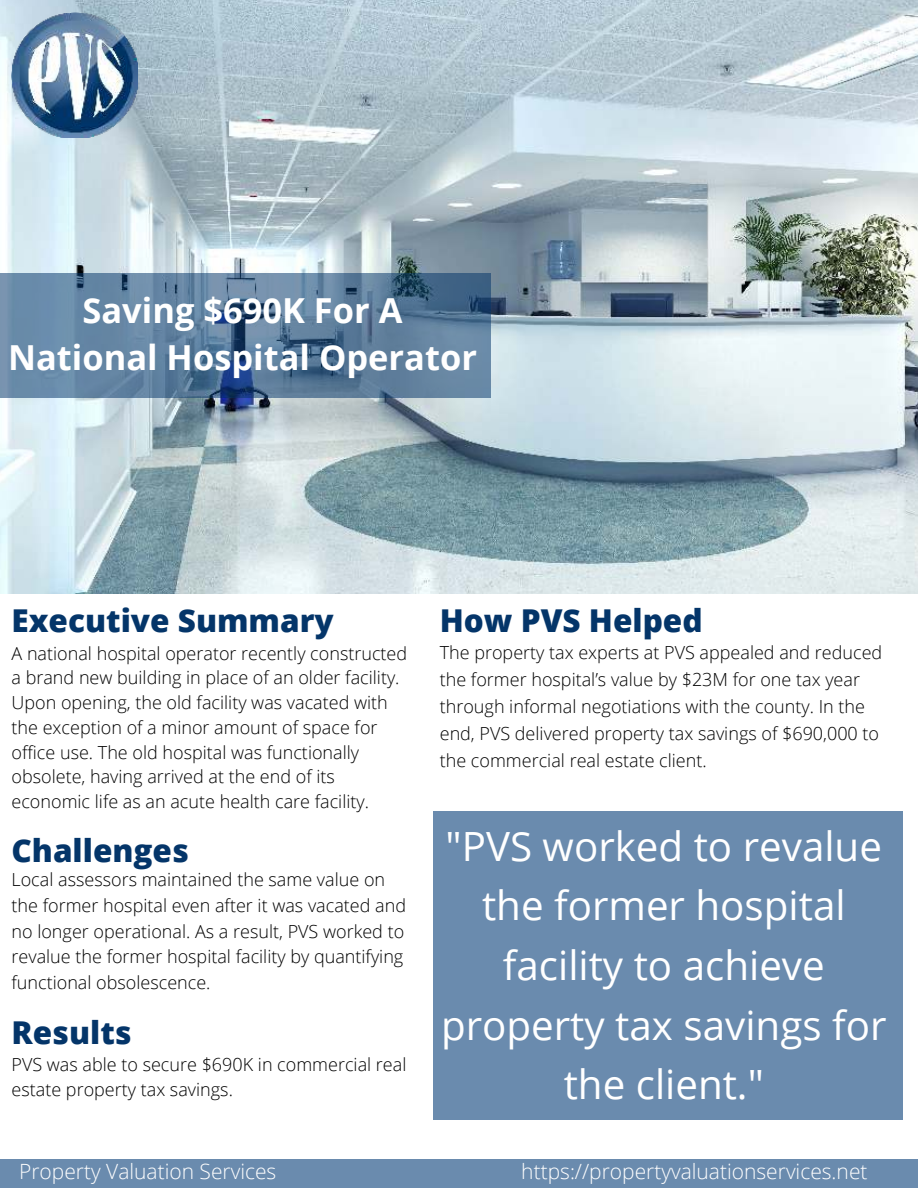
<style>
.page{position:relative;width:918px;height:1188px;background:#fff}
.page>*{position:absolute;margin:0;border:0;box-sizing:border-box;transform-origin:0 0}
.t1{font:40.35px/59.7px "Open Sans";color:#fff;text-align:center}
.t2{font:700 34.5px/47.2px "Open Sans";color:#fff;text-align:center}
.t3{font:800 31.5px "Open Sans";color:#043569}
.t4{font:300 21px "Open Sans";color:#fff}
.t5{font:300 18px/24.8px "Open Sans";color:#000}
</style>
<div class="page">
<img style="left:0;top:0;width:918px;height:593px">
<svg style="left:0;top:273px;width:490px;height:124px;background:#5c7d9c"></svg>
<div style="left:0;top:1159px;width:918px;height:29px;background:#6a8bae"></div>
<div style="left:433px;top:812px;width:469px;height:308px;background:#6a8bae"></div>
<img style="left:12px;top:12px;width:126px;height:125px">
<h2 class="t2" style="left:8px;top:286px;width:470px">Saving $690K For A<br>National Hospital Operator</h2>
<h3 class="t3" style="left:12px;top:597px;width:324px">Executive Summary</h3>
<p class="t5" style="left:12px;top:640px;width:397px">A national hospital operator recently constructed a brand new building in place of an older facility.<br>Upon opening, the old facility was vacated with the exception of a minor amount of space for office use. The old hospital was functionally obsolete, having arrived at the end of its economic life as an acute health care facility.</p>
<h3 class="t3" style="left:12px;top:827px;width:179px">Challenges</h3>
<p class="t5" style="left:12px;top:866px;width:396px;line-height:25.8px">Local assessors maintained the same value on the former hospital even after it was vacated and no longer operational. As a result, PVS worked to revalue the former hospital facility by quantifying functional obsolescence.</p>
<h3 class="t3" style="left:12px;top:1009px;width:122px">Results</h3>
<p class="t5" style="left:12px;top:1052px;width:396px">PVS was able to secure $690K in commercial real estate property tax savings.</p>
<h3 class="t3" style="left:440px;top:597px;width:264px">How PVS Helped</h3>
<p class="t5" style="left:440px;top:639px;width:444px;line-height:27px">The property tax experts at PVS appealed and reduced the former hospital’s value by $23M for one tax year through informal negotiations with the county. In the end, PVS delivered property tax savings of $690,000 to the commercial real estate client.</p>
<h1 class="t1" style="left:441px;top:815px;width:447px">"PVS worked to revalue the former hospital facility to achieve property tax savings for the client."</h1>
<p class="t4" style="left:19px;top:1157px;width:259px">Property Valuation Services</p>
<p class="t4" style="left:521px;top:1157px;width:348px">https://propertyvaluationservices.net</p>
</div>
